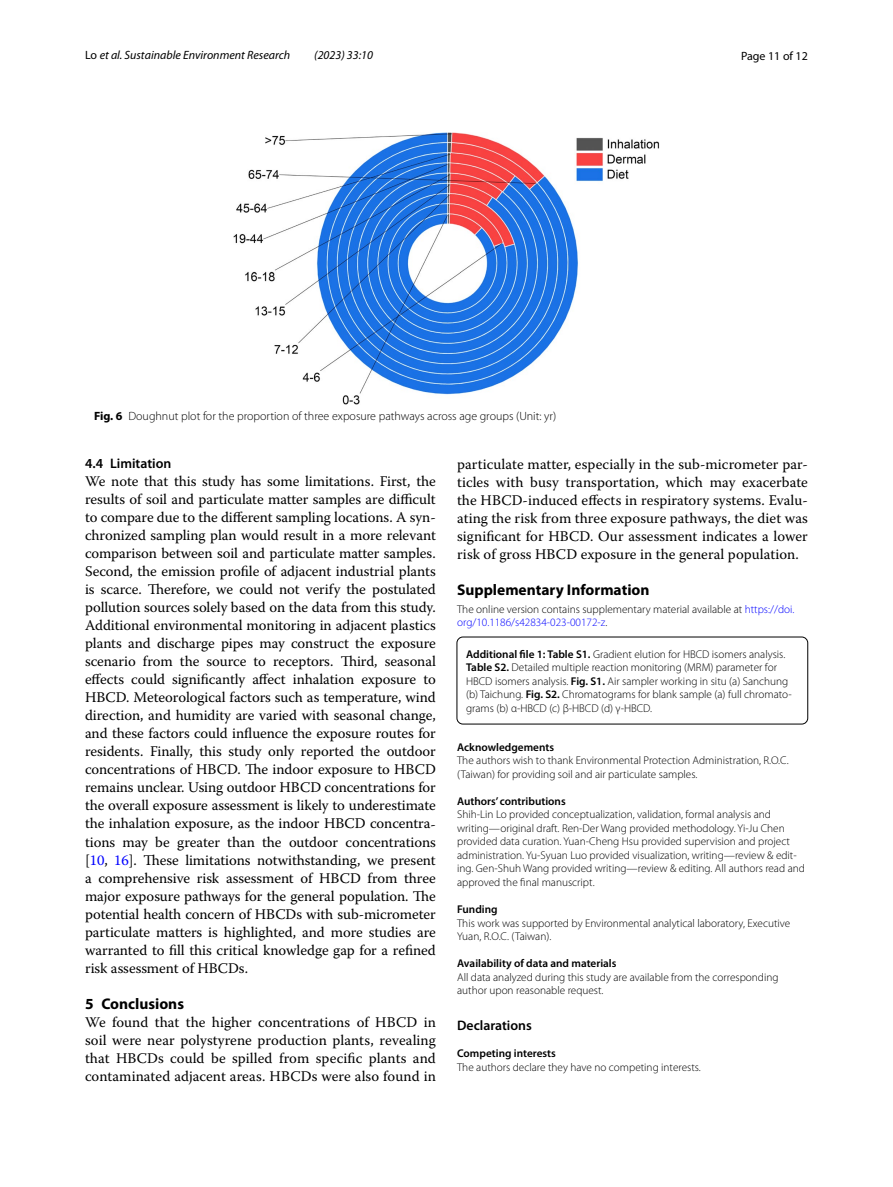
<style>
.page{position:relative;width:893px;height:1187px;background:#fff}
.page>*{position:absolute;margin:0;border:0;box-sizing:border-box;transform-origin:0 0}
.t1{font:700 15.45px "Myriad Pro";color:#000}
.t2{font:14.7px/18px "Warnock Pro";letter-spacing:.005em;color:#000;text-align:justify}
.t3{font:600 13.8px "Myriad Pro";color:#000}
.t4{font:300 12px "Myriad Pro";color:#000}
.t5{font:italic 12px "Myriad Pro";color:#000}
.t6{font:12px "Myriad Pro";color:#000}
.t7{font:300 11.25px/13.5px "Myriad Pro";color:#000}
.t8{font:600 11.25px "Myriad Pro";color:#000}
.s1{font-style:normal}
.s2{font-weight:700}
.s3{color:#00f}
.s4{font-weight:600}
</style>
<div class="page">
<div style="left:457px;top:636px;width:351px;height:88px;border:1px solid #000;border-radius:6px"></div>
<img style="left:234px;top:133px;width:425px;height:271px">
<p class="t5" style="left:85px;top:48px;width:207px"><span class="s1">Lo</span> et al. Sustainable Environment Research</p>
<p class="t5" style="left:314px;top:48px;width:60px">(2023) 33:10</p>
<p class="t6" style="left:741px;top:48px;width:68px">Page 11 of 12</p>
<p class="t4" style="left:94px;top:409px;width:464px"><span class="s2">Fig. 6</span> Doughnut plot for the proportion of three exposure pathways across age groups (Unit: yr)</p>
<p class="t3" style="left:85px;top:455px;width:88px">4.4 Limitation</p>
<p class="t2" style="left:85px;top:472px;width:352px">We note that this study has some limitations. First, the results of soil and particulate matter samples are difficult to compare due to the different sampling locations. A syn&shy;chronized sampling plan would result in a more relevant comparison between soil and particulate matter samples.<br>Second, the emission profile of adjacent industrial plants is scarce. Therefore, we could not verify the postulated pollution sources solely based on the data from this study.<br>Additional environmental monitoring in adjacent plastics plants and discharge pipes may construct the exposure scenario from the source to receptors. Third, seasonal effects could significantly affect inhalation exposure to HBCD. Meteorological factors such as temperature, wind direction, and humidity are varied with seasonal change, and these factors could influence the exposure routes for residents. Finally, this study only reported the outdoor concentrations of HBCD. The indoor exposure to HBCD remains unclear. Using outdoor HBCD concentrations for the overall exposure assessment is likely to underestimate the inhalation exposure, as the indoor HBCD concentra&shy;tions may be greater than the outdoor concentrations [<span class="s3">10</span>, <span class="s3">16</span>]. These limitations notwithstanding, we present a comprehensive risk assessment of HBCD from three major exposure pathways for the general population. The potential health concern of HBCDs with sub-micrometer particulate matters is highlighted, and more studies are warranted to fill this critical knowledge gap for a refined risk assessment of HBCDs.</p>
<p class="t1" style="left:85px;top:993px;width:101px">5 Conclusions</p>
<p class="t2" style="left:85px;top:1012px;width:352px">We found that the higher concentrations of HBCD in soil were near polystyrene production plants, revealing that HBCDs could be spilled from specific plants and contaminated adjacent areas. HBCDs were also found in</p>
<p class="t2" style="left:457px;top:454px;width:352px">particulate matter, especially in the sub-micrometer par&shy;ticles with busy transportation, which may exacerbate the HBCD-induced effects in respiratory systems. Evalu&shy;ating the risk from three exposure pathways, the diet was significant for HBCD. Our assessment indicates a lower risk of gross HBCD exposure in the general population.</p>
<p class="t1" style="left:457px;top:579px;width:194px">Supplementary Information</p>
<p class="t7" style="left:457px;top:602px;width:339px">The online version contains supplementary material available at <span class="s3">https://doi. org/10.1186/s42834- 023- 00172-z</span>.</p>
<p class="t7" style="left:466px;top:647px;width:327px"><span class="s4">Additional file 1: Table S1.</span> Gradient elution for HBCD isomers analysis.<br><span class="s4">Table S2.</span> Detailed multiple reaction monitoring (MRM) parameter for HBCD isomers analysis. <span class="s4">Fig. S1.</span> Air sampler working in situ (a) Sanchung (b) Taichung. <span class="s4">Fig. S2.</span> Chromatograms for blank sample (a) full chromato‑ grams (b) α-HBCD (c) β-HBCD (d) γ-HBCD.</p>
<p class="t8" style="left:457px;top:740px;width:98px">Acknowledgements</p>
<p class="t7" style="left:457px;top:754px;width:333px">The authors wish to thank Environmental Protection Administration, R.O.C. (Taiwan) for providing soil and air particulate samples.</p>
<p class="t8" style="left:457px;top:794px;width:110px">Authors’ contributions</p>
<p class="t7" style="left:457px;top:808px;width:349px">Shih-Lin Lo provided conceptualization, validation, formal analysis and writing—original draft. Ren-Der Wang provided methodology. Yi-Ju Chen provided data curation. Yuan-Cheng Hsu provided supervision and project administration. Yu-Syuan Luo provided visualization, writing—review &amp; edit‑ ing. Gen-Shuh Wang provided writing—review &amp; editing. All authors read and approved the final manuscript.</p>
<p class="t8" style="left:457px;top:902px;width:42px">Funding</p>
<p class="t7" style="left:457px;top:916px;width:335px">This work was supported by Environmental analytical laboratory, Executive<br>Yuan, R.O.C. (Taiwan).</p>
<p class="t8" style="left:457px;top:956px;width:161px">Availability of data and materials</p>
<p class="t7" style="left:457px;top:970px;width:323px">All data analyzed during this study are available from the corresponding author upon reasonable request.</p>
<p class="t3" style="left:457px;top:1016px;width:76px">Declarations</p>
<p class="t8" style="left:457px;top:1046px;width:100px">Competing interests</p>
<p class="t7" style="left:457px;top:1060px;width:245px">The authors declare they have no competing interests.</p>
</div>
